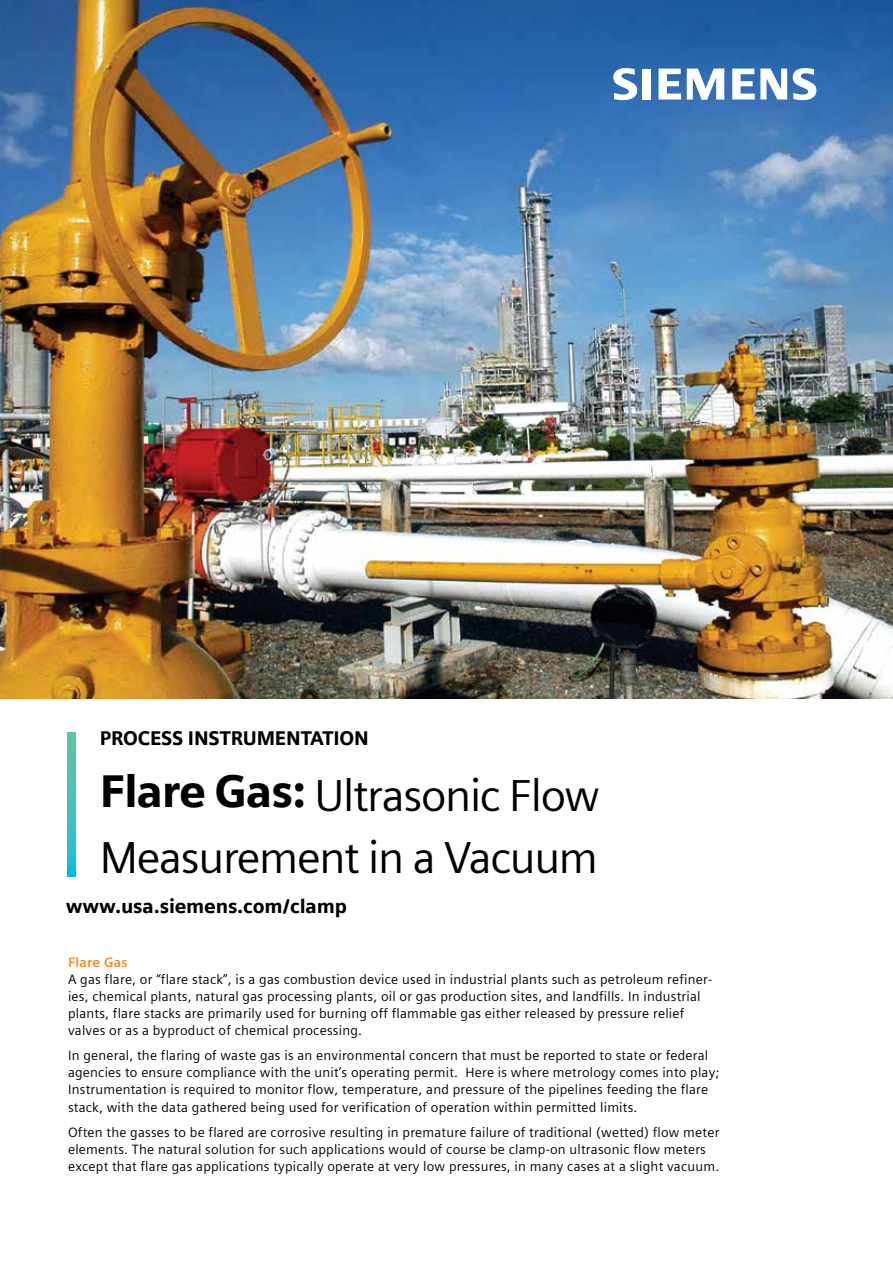
<style>
.page{position:relative;width:893px;height:1263px;background:#fff}
.page>*{position:absolute;margin:0;border:0;box-sizing:border-box;transform-origin:0 0}
.t1{font:45px/61.5px "Siemens Sans";letter-spacing:-.03em;color:#000}
.t2{font:900 19.5px "Siemens Sans";letter-spacing:-.01em;color:#000}
.t3{font:13.5px/17px "Siemens Sans Global";letter-spacing:.015em;color:#000}
.t4{font:700 13.5px "Siemens Sans Global";letter-spacing:.015em;color:#f6861f}
.s1{font-weight:900}
</style>
<div class="page">
<img style="left:0;top:0;width:893px;height:698px">
<svg style="left:613px;top:68px;width:38px;height:32px"></svg>
<svg style="left:659px;top:69px;width:22px;height:31px"></svg>
<svg style="left:687px;top:69px;width:37px;height:31px"></svg>
<svg style="left:732px;top:69px;width:55px;height:31px"></svg>
<svg style="left:793px;top:68px;width:23px;height:32px"></svg>
<svg style="left:68px;top:732px;width:8px;height:144px"></svg>
<h2 class="t2" style="left:100px;top:723px;width:270px">PROCESS INSTRUMENTATION</h2>
<h1 class="t1" style="left:100px;top:762px;width:501px"><span class="s1">Flare Gas:</span> Ultrasonic Flow<br>Measurement in a Vacuum</h1>
<h2 class="t2" style="left:66px;top:891px;width:282px">www.usa.siemens.com/clamp</h2>
<p class="t4" style="left:68px;top:952px;width:61px">Flare Gas</p>
<p class="t3" style="left:68px;top:971px;width:646px">A gas flare, or “flare stack”, is a gas combustion device used in industrial plants such as petroleum refiner&shy;ies, chemical plants, natural gas processing plants, oil or gas production sites, and landfills. In industrial plants, flare stacks are primarily used for burning off flammable gas either released by pressure relief valves or as a byproduct of chemical processing.</p>
<p class="t3" style="left:68px;top:1047px;width:653px">In general, the flaring of waste gas is an environmental concern that must be reported to state or federal agencies to ensure compliance with the unit’s operating permit. Here is where metrology comes into play; Instrumentation is required to monitor flow, temperature, and pressure of the pipelines feeding the flare stack, with the data gathered being used for verification of operation within permitted limits.</p>
<p class="t3" style="left:68px;top:1124px;width:653px">Often the gasses to be flared are corrosive resulting in premature failure of traditional (wetted) flow meter elements. The natural solution for such applications would of course be clamp-on ultrasonic flow meters except that flare gas applications typically operate at very low pressures, in many cases at a slight vacuum.</p>
</div>
